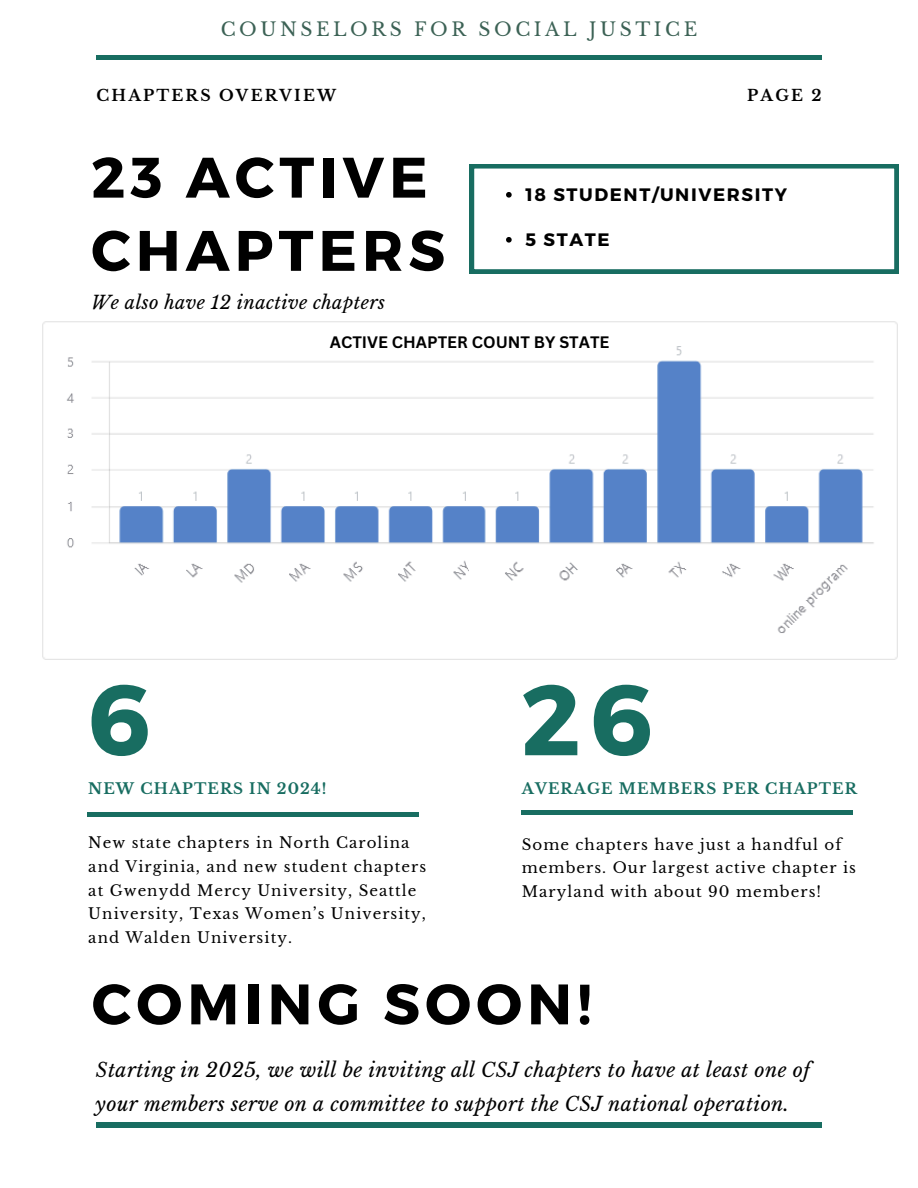
<style>
.page{position:relative;width:918px;height:1188px;background:#fff}
.page>*{position:absolute;margin:0;border:0;box-sizing:border-box;transform-origin:0 0}
.t1{font:700 99.6px "Montserrat";color:#186d61}
.t2{font:700 57px/73.2px "Montserrat";letter-spacing:.09em;color:#000}
.t3{font:italic 19.5px/33.8px "Libre Baskerville";letter-spacing:.02em;color:#000}
.t4{font:18.75px "Libre Baskerville";letter-spacing:.19em;color:#3c6255}
.t5{font:italic 18.3px "Libre Baskerville";letter-spacing:.02em;color:#000}
.t6{font:700 18px "Montserrat";letter-spacing:.09em;color:#000}
.t7{font:700 16.2px "Canva Sans";color:#000}
.t8{font:700 15.6px "Libre Baskerville";letter-spacing:.14em;color:#000}
.t9{font:15px/23.7px "Libre Baskerville";letter-spacing:.07em;color:#000}
.t10{font:700 15px "Libre Baskerville";letter-spacing:.07em;color:#186d61}
</style>
<div class="page">
<div style="left:87px;top:812px;width:331px;height:5px;background:#186d61"></div>
<div style="left:96px;top:55px;width:725px;height:5px;background:#186d61"></div>
<hr style="left:97px;top:1123px;width:725px;height:4px;background:#186d61">
<img style="left:42px;top:321px;width:856px;height:339px">
<div style="left:522px;top:810px;width:331px;height:5px;background:#186d61"></div>
<svg style="left:470px;top:164px;width:428px;height:109px"></svg>
<svg style="left:506px;top:192px;width:6px;height:6px"></svg>
<svg style="left:506px;top:237px;width:6px;height:6px"></svg>
<p class="t4" style="left:221px;top:18px;width:478px">COUNSELORS FOR SOCIAL JUSTICE</p>
<p class="t8" style="left:96px;top:86px;width:241px">CHAPTERS OVERVIEW</p>
<p class="t8" style="left:747px;top:86px;width:76px">PAGE 2</p>
<h4 class="t2" style="left:91px;top:138px;width:355px">23 ACTIVE<br>CHAPTERS</h4>
<h1 class="t5" style="left:91px;top:291px;width:295px">We also have 12 inactive chapters</h1>
<p class="t6" style="left:525px;top:183px;width:263px">18 STUDENT/UNIVERSITY</p>
<h4 class="t6" style="left:525px;top:228px;width:86px">5 STATE</h4>
<p class="t7" style="left:330px;top:331px;width:281px">ACTIVE CHAPTER COUNT BY STATE</p>
<h2 class="t1" style="left:87px;top:655px;width:64px">6</h2>
<p class="t10" style="left:88px;top:779px;width:240px">NEW CHAPTERS IN 2024!</p>
<h4 class="t9" style="left:88px;top:831px;width:339px">New state chapters in North Carolina and Virginia, and new student chapters at Gwenydd Mercy University, Seattle University, Texas Women’s University, and Walden University.</h4>
<h3 class="t1" style="left:521px;top:655px;width:133px">26</h3>
<p class="t10" style="left:522px;top:779px;width:337px">AVERAGE MEMBERS PER CHAPTER</p>
<h4 class="t9" style="left:522px;top:833px;width:336px">Some chapters have just a handful of members. Our largest active chapter is<br>Maryland with about 90 members!</h4>
<h4 class="t2" style="left:92px;top:965px;width:501px">COMING SOON!</h4>
<p class="t3" style="left:96px;top:1054px;width:715px">Starting in 2025, we will be inviting all CSJ chapters to have at least one of your members serve on a committee to support the CSJ national operation.</p>
</div>
